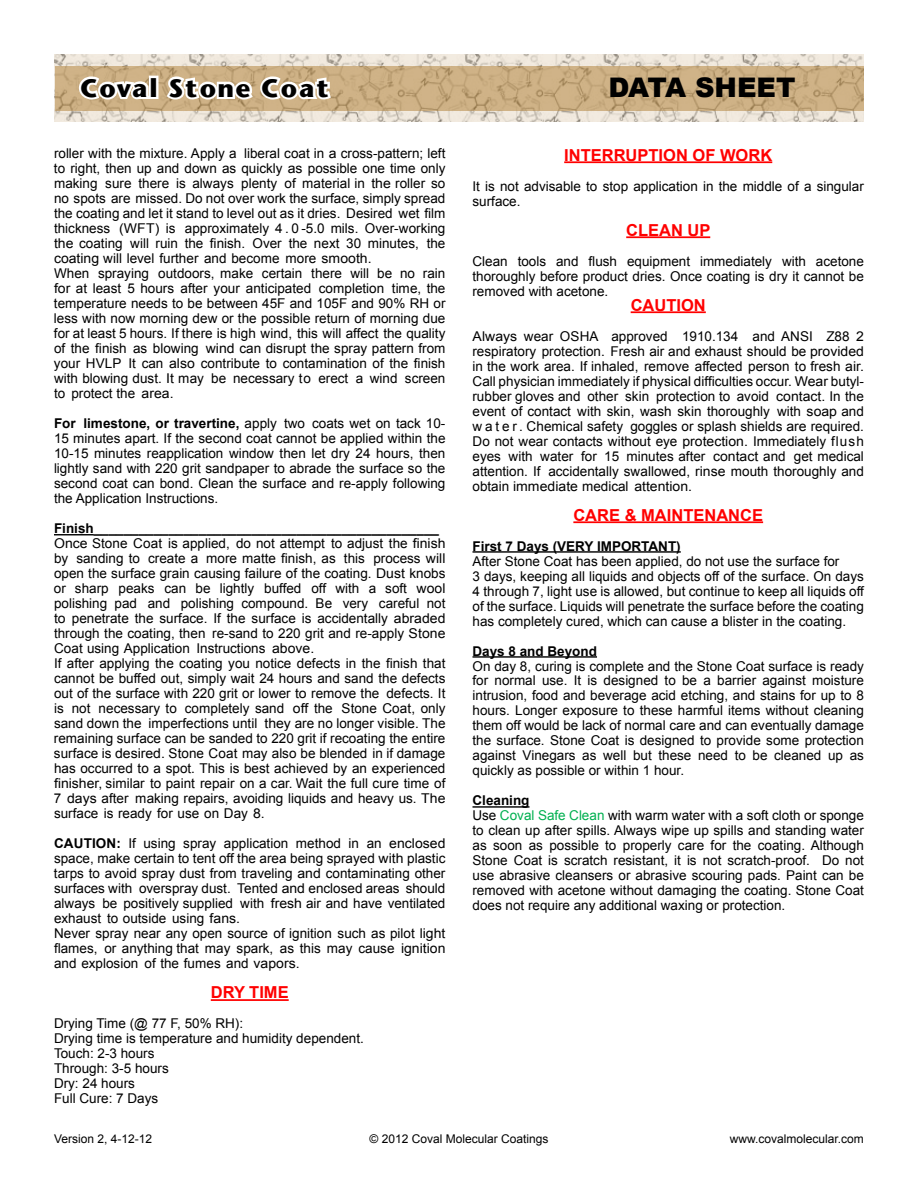
<style>
.page{position:relative;width:918px;height:1188px;background:#fff}
.page>*{position:absolute;margin:0;border:0;box-sizing:border-box;transform-origin:0 0}
.t1{font:900 27px "Arial";color:#000}
.t2{font:700 24px "Stone Sans";letter-spacing:.06em;color:#000}
.t3{font:700 16.5px "Arial";color:#f00}
.t4{font:13.5px/15px "Arial";color:#000}
.t5{font:13.5px/15px "Arial";color:#000;scale:1.04 1}
.t6{font:700 13.5px "Arial";color:#000}
.t7{font:12px "Arial";color:#000}
.s1{font-weight:700}
.s2{color:#00b050}
</style>
<div class="page">
<hr style="left:54px;top:534px;width:40px;height:1px;background:#000">
<hr style="left:211px;top:999px;width:78px;height:2px;background:#f00">
<hr style="left:564px;top:161px;width:208px;height:2px;background:#f00">
<hr style="left:626px;top:236px;width:84px;height:2px;background:#f00">
<hr style="left:631px;top:311px;width:75px;height:2px;background:#f00">
<hr style="left:573px;top:521px;width:190px;height:2px;background:#f00">
<hr style="left:472px;top:551px;width:209px;height:2px;background:#000">
<hr style="left:472px;top:656px;width:125px;height:2px;background:#000">
<hr style="left:472px;top:806px;width:58px;height:2px;background:#000">
<svg style="left:54px;top:54px;width:810px;height:68px;background:#e5ded3"></svg>
<svg style="left:55px;top:66px;width:809px;height:45px;background:#c9ac81"></svg>
<svg style="left:77px;top:74px;width:74px;height:48px"></svg>
<svg style="left:165px;top:74px;width:168px;height:48px"></svg>
<h2 class="t2" style="left:80px;top:72px;width:251px">Coval Stone Coat</h2>
<h1 class="t1" style="left:608px;top:68px;width:189px">DATA SHEET</h1>
<p class="t4" style="left:54px;top:146px;width:393px">roller with the mixture. Apply a liberal coat in a cross-pattern; left to right, then up and down as quickly as possible one time only making sure there is always plenty of material in the roller so no spots are missed. Do not over work the surface, simply spread the coating and let it stand to level out as it dries. Desired wet film thickness (WFT) is approximately 4 . 0 -5.0 mils. Over-working the coating will ruin the finish. Over the next 30 minutes, the coating will level further and become more smooth.<br>When spraying outdoors, make certain there will be no rain for at least 5 hours after your anticipated completion time, the temperature needs to be between 45F and 105F and 90% RH or less with now morning dew or the possible return of morning due for at least 5 hours. If there is high wind, this will affect the quality of the finish as blowing wind can disrupt the spray pattern from your HVLP It can also contribute to contamination of the finish with blowing dust. It may be necessary to erect a wind screen to protect the area.</p>
<p class="t4" style="left:54px;top:416px;width:393px;text-align:justify"><span class="s1">For limestone, or travertine,</span> apply two coats wet on tack 10- 15 minutes apart. If the second coat cannot be applied within the 10-15 minutes reapplication window then let dry 24 hours, then lightly sand with 220 grit sandpaper to abrade the surface so the second coat can bond. Clean the surface and re-apply following the Application Instructions.</p>
<p class="t6" style="left:54px;top:520px;width:387px">Finish______________________________________________</p>
<p class="t5" style="left:54px;top:536px;width:378px">Once Stone Coat is applied, do not attempt to adjust the finish by sanding to create a more matte finish, as this process will open the surface grain causing failure of the coating. Dust knobs or sharp peaks can be lightly buffed off with a soft wool polishing pad and polishing compound. Be very careful not to penetrate the surface. If the surface is accidentally abraded through the coating, then re-sand to 220 grit and re-apply Stone Coat using Application Instructions above.<br>If after applying the coating you notice defects in the finish that cannot be buffed out, simply wait 24 hours and sand the defects out of the surface with 220 grit or lower to remove the defects. It is not necessary to completely sand off the Stone Coat, only sand down the imperfections until they are no longer visible. The remaining surface can be sanded to 220 grit if recoating the entire surface is desired. Stone Coat may also be blended in if damage has occurred to a spot. This is best achieved by an experienced finisher, similar to paint repair on a car. Wait the full cure time of 7 days after making repairs, avoiding liquids and heavy us. The surface is ready for use on Day 8.</p>
<p class="t4" style="left:54px;top:836px;width:393px"><span class="s1">CAUTION:</span> If using spray application method in an enclosed space, make certain to tent off the area being sprayed with plastic tarps to avoid spray dust from traveling and contaminating other surfaces with overspray dust. Tented and enclosed areas should always be positively supplied with fresh air and have ventilated exhaust to outside using fans.<br>Never spray near any open source of ignition such as pilot light flames, or anything that may spark, as this may cause ignition and explosion of the fumes and vapors.</p>
<p class="t3" style="left:211px;top:982px;width:79px">DRY TIME</p>
<p class="t4" style="left:54px;top:1016px;width:311px">Drying Time (@ 77 F, 50% RH):<br>Drying time is temperature and humidity dependent.<br>Touch: 2-3 hours<br>Through: 3-5 hours<br>Dry: 24 hours<br>Full Cure: 7 Days</p>
<p class="t3" style="left:564px;top:144px;width:210px">INTERRUPTION OF WORK</p>
<p class="t4" style="left:472px;top:178px;width:393px">It is not advisable to stop application in the middle of a singular surface.</p>
<p class="t3" style="left:626px;top:219px;width:86px">CLEAN UP</p>
<p class="t4" style="left:472px;top:253px;width:393px;text-align:justify">Clean tools and flush equipment immediately with acetone thoroughly before product dries. Once coating is dry it cannot be removed with acetone.</p>
<p class="t3" style="left:631px;top:294px;width:77px">CAUTION</p>
<p class="t5" style="left:472px;top:328px;width:378px;text-align:justify">Always wear OSHA approved 1910.134 and ANSI Z88 2 respiratory protection. Fresh air and exhaust should be provided in the work area. If inhaled, remove affected person to fresh air.<br>Call physician immediately if physical difficulties occur. Wear butyl&shy;rubber gloves and other skin protection to avoid contact. In the event of contact with skin, wash skin thoroughly with soap and w a t e r . Chemical safety goggles or splash shields are required.<br>Do not wear contacts without eye protection. Immediately flush eyes with water for 15 minutes after contact and get medical attention. If accidentally swallowed, rinse mouth thoroughly and obtain immediate medical attention.</p>
<p class="t3" style="left:573px;top:504px;width:191px">CARE &amp; MAINTENANCE</p>
<p class="t6" style="left:472px;top:537px;width:210px">First 7 Days (VERY IMPORTANT)</p>
<p class="t4" style="left:472px;top:553px;width:393px">After Stone Coat has been applied, do not use the surface for<br>3 days, keeping all liquids and objects off of the surface. On days 4 through 7, light use is allowed, but continue to keep all liquids off of the surface. Liquids will penetrate the surface before the coating has completely cured, which can cause a blister in the coating.</p>
<p class="t6" style="left:472px;top:642px;width:126px">Days 8 and Beyond</p>
<p class="t4" style="left:472px;top:658px;width:393px;text-align:justify">On day 8, curing is complete and the Stone Coat surface is ready for normal use. It is designed to be a barrier against moisture intrusion, food and beverage acid etching, and stains for up to 8 hours. Longer exposure to these harmful items without cleaning them off would be lack of normal care and can eventually damage the surface. Stone Coat is designed to provide some protection against Vinegars as well but these need to be cleaned up as quickly as possible or within 1 hour.</p>
<p class="t4" style="left:472px;top:793px;width:393px"><span class="s1">Cleaning<br></span>Use <span class="s2">Coval Safe Clean</span> with warm water with a soft cloth or sponge to clean up after spills. Always wipe up spills and standing water as soon as possible to properly care for the coating. Although Stone Coat is scratch resistant, it is not scratch-proof. Do not use abrasive cleansers or abrasive scouring pads. Paint can be removed with acetone without damaging the coating. Stone Coat does not require any additional waxing or protection.</p>
<p class="t7" style="left:54px;top:1131px;width:100px">Version 2, 4-12-12</p>
<p class="t7" style="left:370px;top:1131px;width:180px">© 2012 Coval Molecular Coatings</p>
<p class="t7" style="left:730px;top:1131px;width:136px">www.covalmolecular.com</p>
</div>
